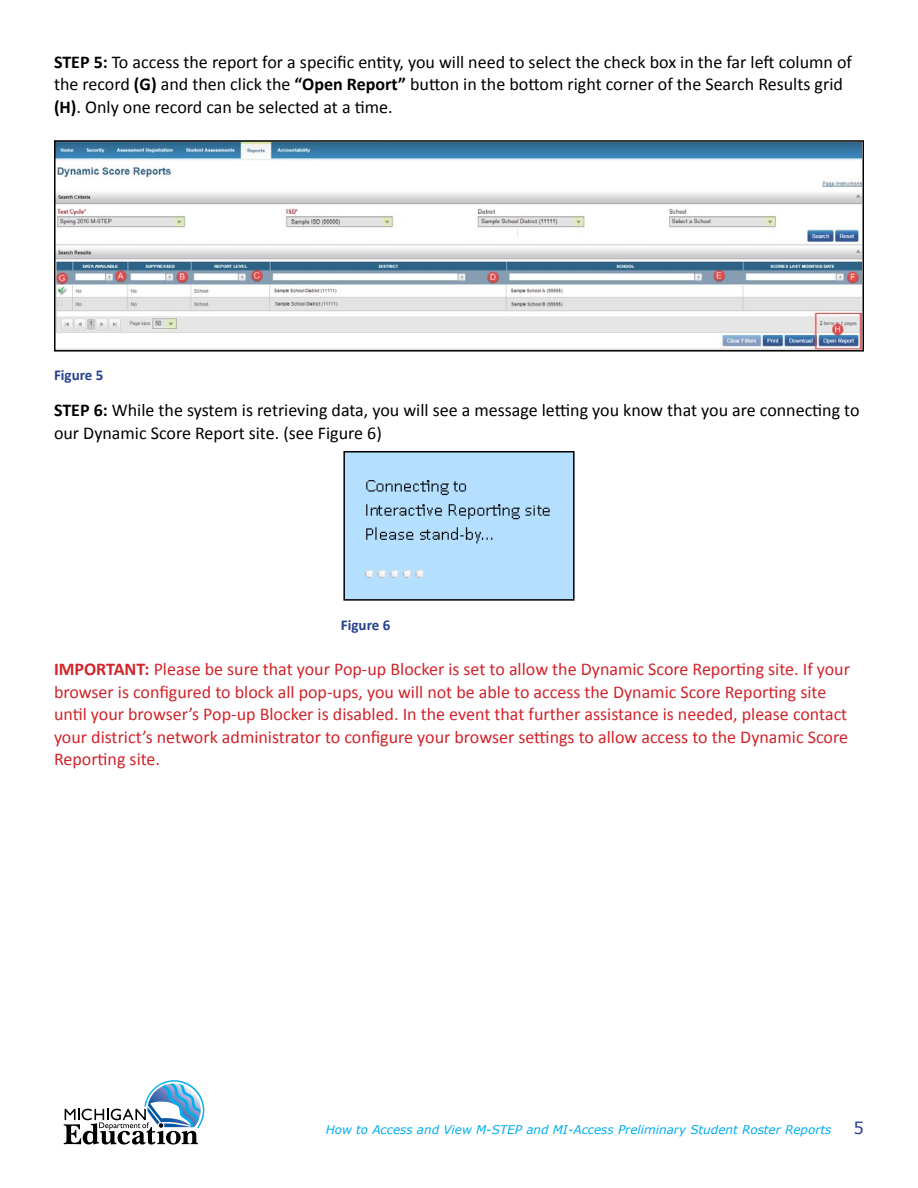
<style>
.page{position:relative;width:918px;height:1188px;background:#fff}
.page>*{position:absolute;margin:0;border:0;box-sizing:border-box;transform-origin:0 0}
.Body_Copy{font:18px/22.5px "Calibri";color:#d2232a}
.Body_Copy-2{font:18px/22.5px "Calibri";color:#000}
.t1{font:16.5px "Verdana";color:#25408f}
.Body_Copy-3{font:700 15px "Calibri";color:#25408f}
.t2{font:italic 12px "Verdana";color:#00aeef}
.s1{font-weight:700}
</style>
<div class="page">
<svg style="left:64px;top:1080px;width:140px;height:65px"></svg>
<img style="left:57px;top:143px;width:804px;height:206px">
<div style="left:54px;top:140px;width:810px;height:212px;border:2px solid #000"></div>
<img style="left:346px;top:454px;width:226px;height:144px">
<div style="left:343px;top:451px;width:232px;height:150px;border:2px solid #000"></div>
<p class="Body_Copy-2" style="left:54px;top:50px;width:800px"><span class="s1">STEP 5:</span> To access the report for a specific entity, you will need to select the check box in the far left column of the record <span class="s1">(G)</span> and then click the <span class="s1">“Open Report”</span> button in the bottom right corner of the Search Results grid <span class="s1">(H)</span>. Only one record can be selected at a time.</p>
<p class="Body_Copy-3" style="left:54px;top:366px;width:51px">Figure 5</p>
<p class="Body_Copy-2" style="left:54px;top:399px;width:807px"><span class="s1">STEP 6:</span> While the system is retrieving data, you will see a message letting you know that you are connecting to our Dynamic Score Report site. (see Figure 6)</p>
<p class="Body_Copy-3" style="left:341px;top:615px;width:51px">Figure 6</p>
<p class="Body_Copy" style="left:54px;top:658px;width:798px"><span class="s1">IMPORTANT:</span> Please be sure that your Pop-up Blocker is set to allow the Dynamic Score Reporting site. If your browser is configured to block all pop-ups, you will not be able to access the Dynamic Score Reporting site until your browser’s Pop-up Blocker is disabled. In the event that further assistance is needed, please contact your district’s network administrator to configure your browser settings to allow access to the Dynamic Score Reporting site.</p>
<p class="t2" style="left:326px;top:1121px;width:507px">How to Access and View M-STEP and MI-Access Preliminary Student Roster Reports</p>
<p class="t1" style="left:854px;top:1116px;width:12px">5</p>
</div>
